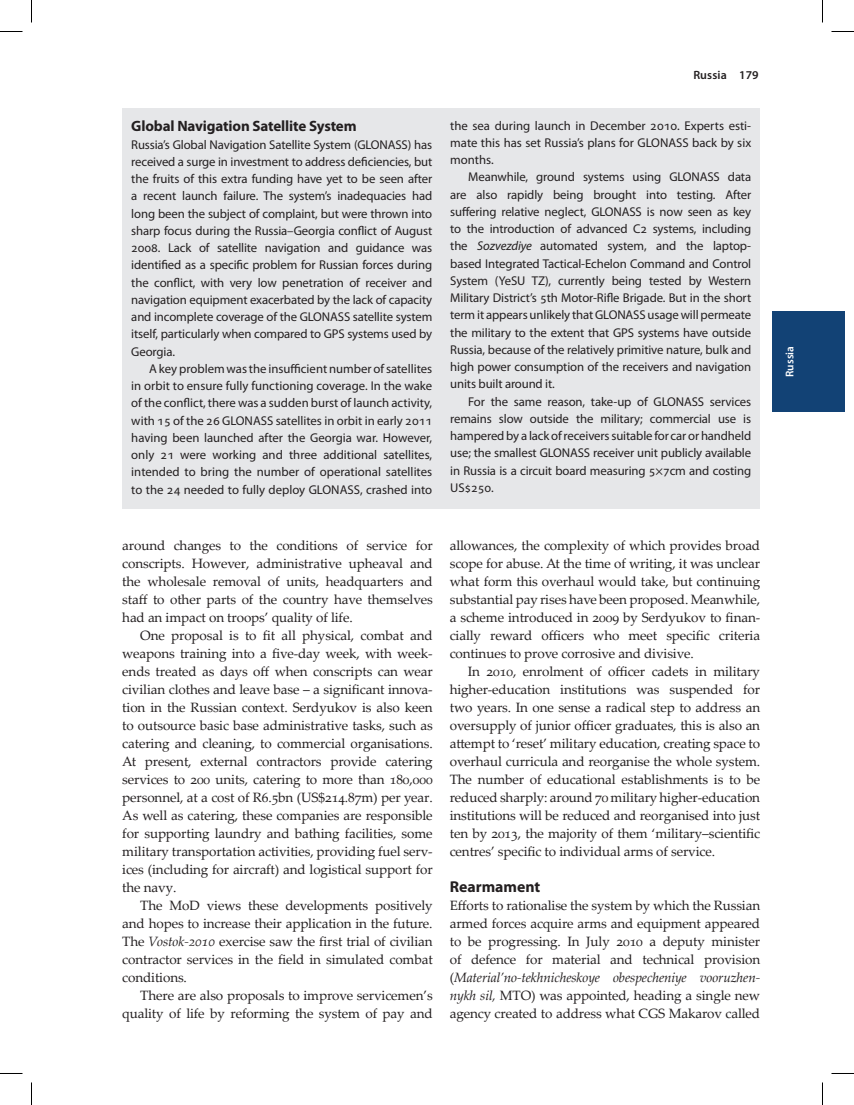
<style>
.page{position:relative;width:854px;height:1105px;background:#fff}
.page>*{position:absolute;margin:0;border:0;box-sizing:border-box;transform-origin:0 0}
.t1{font:700 15.75px "Myriad Pro";color:#231f20}
.t2{font:700 15px "Myriad Pro";letter-spacing:-.01em;color:#231f20}
.t3{font:13.5px/18px "Palatino Linotype";letter-spacing:-.01em;color:#231f20;text-align:justify}
.t4{font:12.75px/17.2px "Myriad Pro";letter-spacing:-.01em;color:#231f20;text-align:justify}
.t5{font:600 12px "Myriad Pro";letter-spacing:.01em;color:#231f20}
.t6{font:600 11.25px "Myriad Pro";color:#fff}
.s1{font-style:italic}
</style>
<div class="page">
<div style="left:772px;top:311px;width:72px;height:101px;background:#124275"></div>
<div style="left:122px;top:108px;width:638px;height:400px;background:#e6e7e9"></div>
<svg style="left:0;top:31px;width:22px;height:1px"></svg>
<svg style="left:831px;top:31px;width:23px;height:1px"></svg>
<svg style="left:0;top:1073px;width:22px;height:1px"></svg>
<svg style="left:831px;top:1073px;width:23px;height:1px"></svg>
<svg style="left:31px;top:0;width:1px;height:22px"></svg>
<svg style="left:31px;top:1082px;width:1px;height:23px"></svg>
<svg style="left:822px;top:0;width:1px;height:22px"></svg>
<svg style="left:822px;top:1082px;width:1px;height:23px"></svg>
<p class="t2" style="left:131px;top:116px;width:227px">Global Navigation Satellite System</p>
<p class="t4" style="left:131px;top:135px;width:302px">Russia’s Global Navigation Satellite System (GLONASS) has received a surge in investment to address deficiencies, but the fruits of this extra funding have yet to be seen after a recent launch failure. The system’s inadequacies had long been the subject of complaint, but were thrown into sharp focus during the Russia–Georgia conflict of August 2008. Lack of satellite navigation and guidance was identified as a specific problem for Russian forces during the conflict, with very low penetration of receiver and navigation equipment exacerbated by the lack of capacity and incomplete coverage of the GLONASS satellite system itself, particularly when compared to GPS systems used by Georgia.</p>
<p class="t4" style="left:131px;top:360px;width:302px;text-indent:18px">A key problem was the insufficient number of satellites in orbit to ensure fully functioning coverage. In the wake of the conflict, there was a sudden burst of launch activity, with 15 of the 26 GLONASS satellites in orbit in early 2011 having been launched after the Georgia war. However, only 21 were working and three additional satellites, intended to bring the number of operational satellites to the 24 needed to fully deploy GLONASS, crashed into</p>
<p class="t5" style="left:693px;top:67px;width:67px">Russia 179</p>
<p class="t4" style="left:450px;top:117px;width:302px">the sea during launch in December 2010. Experts esti&shy;mate this has set Russia’s plans for GLONASS back by six months.</p>
<p class="t4" style="left:450px;top:168px;width:302px;text-indent:18px">Meanwhile, ground systems using GLONASS data are also rapidly being brought into testing. After suffering relative neglect, GLONASS is now seen as key to the introduction of advanced C2 systems, including the <span class="s1">Sozvezdiye</span> automated system, and the laptop&shy;based Integrated Tactical-Echelon Command and Control System (YeSU TZ), currently being tested by Western Military District’s 5th Motor-Rifle Brigade. But in the short term it appears unlikely that GLONASS usage will permeate the military to the extent that GPS systems have outside Russia, because of the relatively primitive nature, bulk and high power consumption of the receivers and navigation units built around it.</p>
<p class="t4" style="left:450px;top:393px;width:302px;text-indent:18px">For the same reason, take-up of GLONASS services remains slow outside the military; commercial use is hampered by a lack of receivers suitable for car or handheld use; the smallest GLONASS receiver unit publicly available in Russia is a circuit board measuring 5×7cm and costing US$250.</p>
<p class="t3" style="left:122px;top:536px;width:312px">around changes to the conditions of service for conscripts. However, administrative upheaval and the wholesale removal of units, headquarters and staff to other parts of the country have themselves had an impact on troops’ quality of life.</p>
<p class="t3" style="left:122px;top:626px;width:312px;text-indent:18px">One proposal is to fit all physical, combat and weapons training into a five-day week, with week&shy;ends treated as days off when conscripts can wear civilian clothes and leave base – a significant innova&shy;tion in the Russian context. Serdyukov is also keen to outsource basic base administrative tasks, such as catering and cleaning, to commercial organisations.<br>At present, external contractors provide catering services to 200 units, catering to more than 180,000 personnel, at a cost of R6.5bn (US$214.87m) per year.<br>As well as catering, these companies are responsible for supporting laundry and bathing facilities, some military transportation activities, providing fuel serv&shy;ices (including for aircraft) and logistical support for the navy.</p>
<p class="t3" style="left:122px;top:896px;width:312px;text-indent:18px">The MoD views these developments positively and hopes to increase their application in the future.<br>The <span class="s1">Vostok-2010</span> exercise saw the first trial of civilian contractor services in the field in simulated combat conditions.</p>
<p class="t3" style="left:122px;top:986px;width:312px;text-align:right">There are also proposals to improve servicemen’s quality of life by reforming the system of pay and</p>
<p class="t3" style="left:450px;top:536px;width:312px">allowances, the complexity of which provides broad scope for abuse. At the time of writing, it was unclear what form this overhaul would take, but continuing substantial pay rises have been proposed. Meanwhile, a scheme introduced in 2009 by Serdyukov to finan&shy;cially reward officers who meet specific criteria continues to prove corrosive and divisive.</p>
<p class="t3" style="left:450px;top:661px;width:312px;text-indent:18px">In 2010, enrolment of officer cadets in military higher-education institutions was suspended for two years. In one sense a radical step to address an oversupply of junior officer graduates, this is also an attempt to ‘reset’ military education, creating space to overhaul curricula and reorganise the whole system.<br>The number of educational establishments is to be reduced sharply: around 70 military higher-education institutions will be reduced and reorganised into just ten by 2013, the majority of them ‘military–scientific centres’ specific to individual arms of service.</p>
<p class="t1" style="left:450px;top:876px;width:92px">Rearmament</p>
<p class="t3" style="left:450px;top:896px;width:312px">Efforts to rationalise the system by which the Russian armed forces acquire arms and equipment appeared to be progressing. In July 2010 a deputy minister of defence for material and technical provision (<span class="s1">Material’no-tekhnicheskoye obespecheniye vooruzhen&shy;nykh sil,</span> MTO) was appointed, heading a single new agency created to address what CGS Makarov called</p>
<p class="t6" style="left:782px;top:377px;width:32px;rotate:-90deg">Russia</p>
</div>
